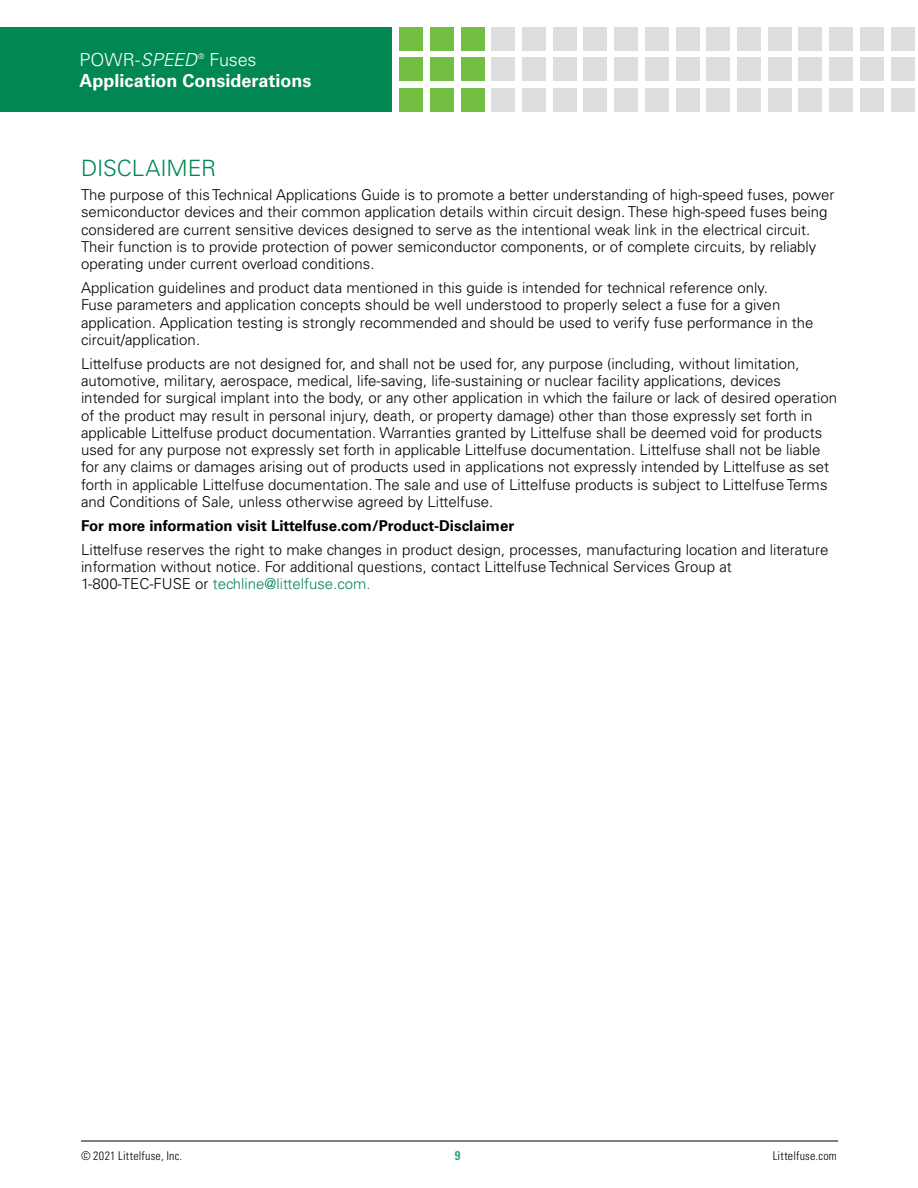
<style>
.page{position:relative;width:918px;height:1188px;background:#fff}
.page>*{position:absolute;margin:0;border:0;box-sizing:border-box;transform-origin:0 0}
.Body_text{font:300 22.5px "Univers LT Std";letter-spacing:-.005em;color:#008752}
.t1{font:700 18px "Univers LT Std";color:#fff}
.t2{font:300 18px "Univers LT Std";letter-spacing:-.01em;color:#fff}
.Body_text-2{font:300 15px/17.2px "Univers LT Std";color:#000}
.Body_text-3{font:700 15px "Univers LT Std";color:#000}
.t3{font:700 condensed 12.75px "Univers LT Std";color:#35a17a}
.t4{font:300 condensed 12px "Univers LT Std";letter-spacing:.02em;color:#000}
.t5{font:300 7.8px "Univers LT Std";color:#fff}
.s1{font-style:italic}
.s2{color:#008752}
</style>
<div class="page">
<hr style="left:81px;top:1141px;width:757px;height:1px;background:#000">
<div style="left:0;top:27px;width:392px;height:85px;background:#008752"></div>
<div style="left:399px;top:27px;width:24px;height:23px;background:#72bf44"></div>
<div style="left:399px;top:58px;width:24px;height:23px;background:#72bf44"></div>
<div style="left:399px;top:88px;width:24px;height:24px;background:#72bf44"></div>
<div style="left:430px;top:27px;width:24px;height:23px;background:#72bf44"></div>
<div style="left:430px;top:58px;width:24px;height:23px;background:#72bf44"></div>
<div style="left:430px;top:88px;width:24px;height:24px;background:#72bf44"></div>
<div style="left:461px;top:27px;width:23px;height:23px;background:#72bf44"></div>
<div style="left:461px;top:58px;width:23px;height:23px;background:#72bf44"></div>
<div style="left:461px;top:88px;width:23px;height:24px;background:#72bf44"></div>
<div style="left:491px;top:27px;width:24px;height:23px;background:#dcddde"></div>
<div style="left:491px;top:58px;width:24px;height:23px;background:#dcddde"></div>
<div style="left:491px;top:88px;width:24px;height:24px;background:#dcddde"></div>
<div style="left:522px;top:27px;width:24px;height:23px;background:#dcddde"></div>
<div style="left:522px;top:58px;width:24px;height:23px;background:#dcddde"></div>
<div style="left:522px;top:88px;width:24px;height:24px;background:#dcddde"></div>
<div style="left:553px;top:27px;width:23px;height:23px;background:#dcddde"></div>
<div style="left:553px;top:58px;width:23px;height:23px;background:#dcddde"></div>
<div style="left:553px;top:88px;width:23px;height:24px;background:#dcddde"></div>
<div style="left:584px;top:27px;width:23px;height:23px;background:#dcddde"></div>
<div style="left:584px;top:58px;width:23px;height:23px;background:#dcddde"></div>
<div style="left:584px;top:88px;width:23px;height:24px;background:#dcddde"></div>
<div style="left:614px;top:27px;width:24px;height:23px;background:#dcddde"></div>
<div style="left:614px;top:58px;width:24px;height:23px;background:#dcddde"></div>
<div style="left:614px;top:88px;width:24px;height:24px;background:#dcddde"></div>
<div style="left:645px;top:27px;width:24px;height:23px;background:#dcddde"></div>
<div style="left:645px;top:58px;width:24px;height:23px;background:#dcddde"></div>
<div style="left:645px;top:88px;width:24px;height:24px;background:#dcddde"></div>
<div style="left:676px;top:27px;width:23px;height:23px;background:#dcddde"></div>
<div style="left:676px;top:58px;width:23px;height:23px;background:#dcddde"></div>
<div style="left:676px;top:88px;width:23px;height:24px;background:#dcddde"></div>
<div style="left:707px;top:27px;width:23px;height:23px;background:#dcddde"></div>
<div style="left:707px;top:58px;width:23px;height:23px;background:#dcddde"></div>
<div style="left:707px;top:88px;width:23px;height:24px;background:#dcddde"></div>
<div style="left:737px;top:27px;width:24px;height:23px;background:#dcddde"></div>
<div style="left:737px;top:58px;width:24px;height:23px;background:#dcddde"></div>
<div style="left:737px;top:88px;width:24px;height:24px;background:#dcddde"></div>
<div style="left:768px;top:27px;width:23px;height:23px;background:#dcddde"></div>
<div style="left:768px;top:58px;width:23px;height:23px;background:#dcddde"></div>
<div style="left:768px;top:88px;width:23px;height:24px;background:#dcddde"></div>
<div style="left:799px;top:27px;width:23px;height:23px;background:#dcddde"></div>
<div style="left:799px;top:58px;width:23px;height:23px;background:#dcddde"></div>
<div style="left:799px;top:88px;width:23px;height:24px;background:#dcddde"></div>
<div style="left:860px;top:27px;width:24px;height:23px;background:#dcddde"></div>
<div style="left:860px;top:58px;width:24px;height:23px;background:#dcddde"></div>
<div style="left:860px;top:88px;width:24px;height:24px;background:#dcddde"></div>
<div style="left:829px;top:27px;width:24px;height:23px;background:#dcddde"></div>
<div style="left:829px;top:58px;width:24px;height:23px;background:#dcddde"></div>
<div style="left:829px;top:88px;width:24px;height:24px;background:#dcddde"></div>
<div style="left:891px;top:27px;width:23px;height:23px;background:#dcddde"></div>
<div style="left:891px;top:58px;width:23px;height:23px;background:#dcddde"></div>
<div style="left:891px;top:88px;width:23px;height:24px;background:#dcddde"></div>
<p class="t2" style="left:79px;top:48px;width:119px">POWR-<span class="s1">SPEED</span></p>
<p class="t5" style="left:198px;top:51px;width:8px">®</p>
<p class="t2" style="left:209px;top:48px;width:49px">Fuses</p>
<p class="t1" style="left:79px;top:70px;width:234px">Application Considerations</p>
<p class="Body_text" style="left:81px;top:155px;width:137px">DISCLAIMER</p>
<p class="Body_text-2" style="left:81px;top:186px;width:755px">The purpose of this Technical Applications Guide is to promote a better understanding of high-speed fuses, power semiconductor devices and their common application details within circuit design. These high-speed fuses being considered are current sensitive devices designed to serve as the intentional weak link in the electrical circuit.<br>Their function is to provide protection of power semiconductor components, or of complete circuits, by reliably operating under current overload conditions.</p>
<p class="Body_text-2" style="left:81px;top:279px;width:734px">Application guidelines and product data mentioned in this guide is intended for technical reference only.<br>Fuse parameters and application concepts should be well understood to properly select a fuse for a given application. Application testing is strongly recommended and should be used to verify fuse performance in the circuit/application.</p>
<p class="Body_text-2" style="left:81px;top:355px;width:758px">Littelfuse products are not designed for, and shall not be used for, any purpose (including, without limitation, automotive, military, aerospace, medical, life-saving, life-sustaining or nuclear facility applications, devices intended for surgical implant into the body, or any other application in which the failure or lack of desired operation of the product may result in personal injury, death, or property damage) other than those expressly set forth in applicable Littelfuse product documentation. Warranties granted by Littelfuse shall be deemed void for products used for any purpose not expressly set forth in applicable Littelfuse documentation. Littelfuse shall not be liable for any claims or damages arising out of products used in applications not expressly intended by Littelfuse as set forth in applicable Littelfuse documentation. The sale and use of Littelfuse products is subject to Littelfuse Terms and Conditions of Sale, unless otherwise agreed by Littelfuse.</p>
<p class="Body_text-3" style="left:81px;top:517px;width:435px">For more information visit Littelfuse.com/Product-Disclaimer</p>
<p class="Body_text-2" style="left:81px;top:541px;width:749px">Littelfuse reserves the right to make changes in product design, processes, manufacturing location and literature information without notice. For additional questions, contact Littelfuse Technical Services Group at<br>1-800-TEC-FUSE or <span class="s2">techline@littelfuse.com.</span></p>
<p class="t4" style="left:81px;top:1149px;width:103px">© 2021 Littelfuse, Inc.</p>
<p class="t3" style="left:455px;top:1147px;width:7px">9</p>
<p class="t4" style="left:773px;top:1149px;width:66px">Littelfuse.com</p>
</div>
